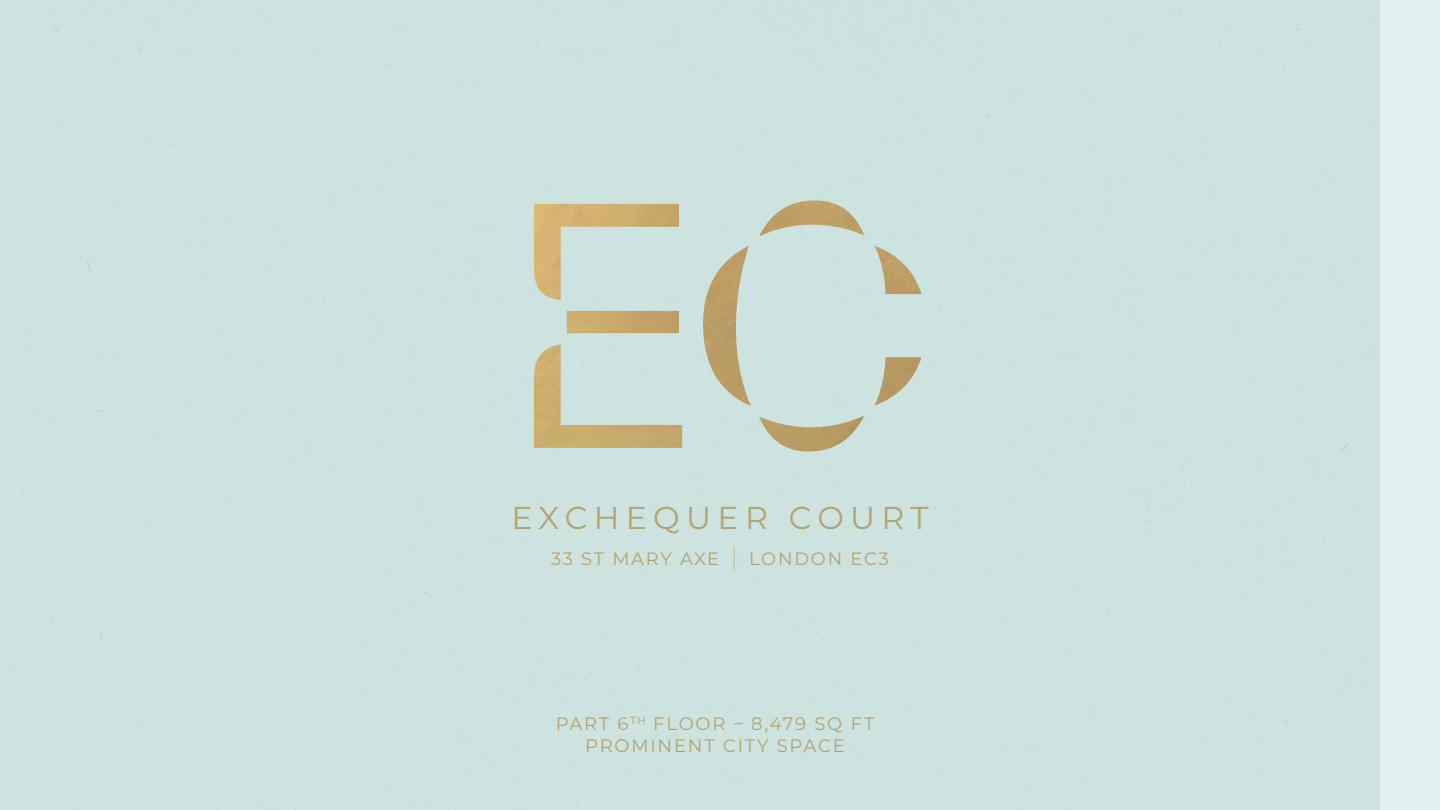
<style>
.page{position:relative;width:1440px;height:810px;background:#cce3e0}
.page>*{position:absolute;margin:0;border:0;box-sizing:border-box;transform-origin:0 0}
.t1{font:31.65px "Montserrat";letter-spacing:.2em;color:#b7a26d}
.t2{font:18px/22.5px "Montserrat";letter-spacing:.1em;color:#b7a26d;text-align:center}
.t3{font:17.85px "Montserrat";letter-spacing:.095em;color:#b7a26d}
</style>
<div class="page">
<div style="left:1380px;top:0;width:60px;height:810px;background:#def1ee"></div>
<img style="left:534px;top:200px;width:388px;height:252px">
<svg style="left:734px;top:547px;width:1px;height:22px"></svg>
<h1 class="t1" style="left:511px;top:496px;width:419px">EXCHEQUER COURT</h1>
<p class="t3" style="left:551px;top:547px;width:169px">33 ST MARY AXE</p>
<p class="t3" style="left:749px;top:547px;width:141px">LONDON EC3</p>
<p class="t2" style="left:556px;top:712px;width:320px">PART 6<sup>TH</sup> FLOOR – 8,479 SQ FT<br>PROMINENT CITY SPACE</p>
</div>
